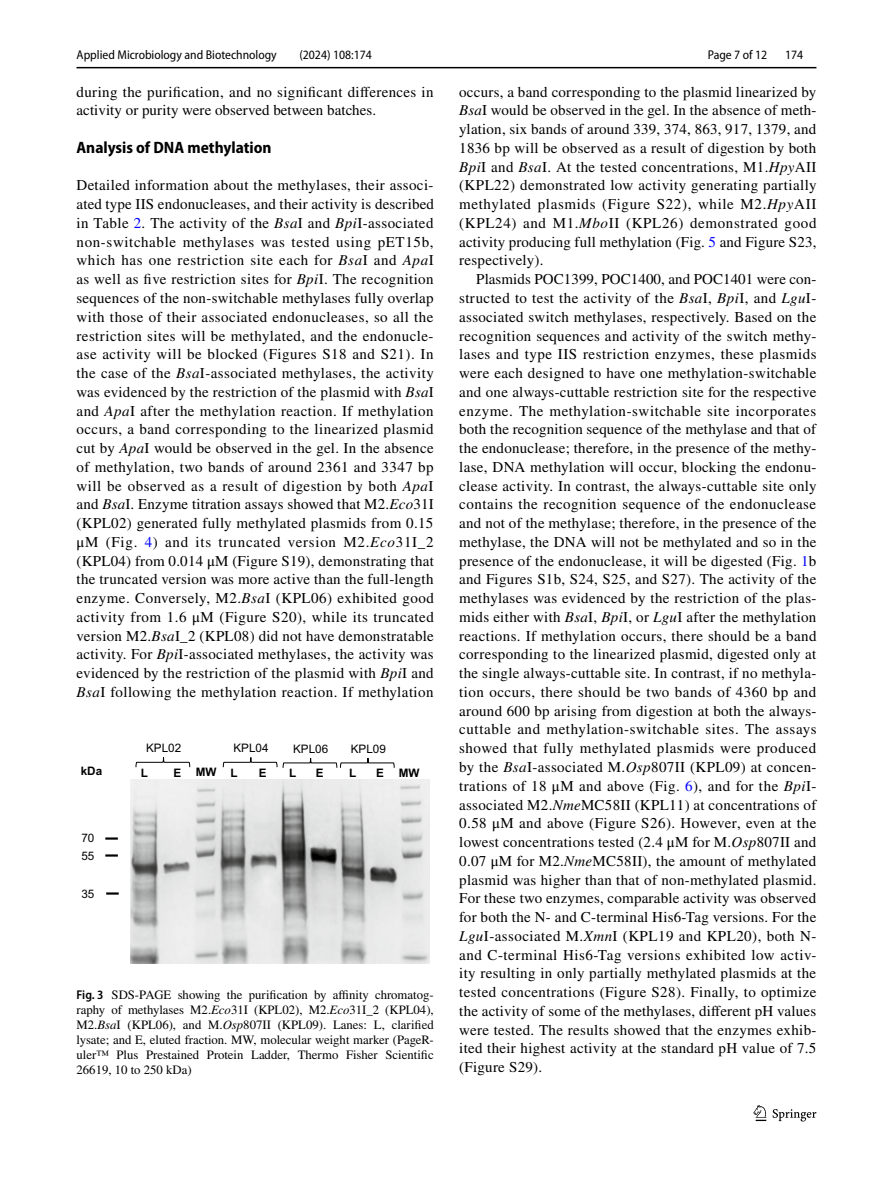
<style>
.page{position:relative;width:893px;height:1187px;background:#fff}
.page>*{position:absolute;margin:0;border:0;box-sizing:border-box;transform-origin:0 0}
.t1{font:700 semi-condensed 16.5px "Myriad Pro";color:#000}
.t2{font:15px/18.8px "STIX";letter-spacing:.02em;color:#000;text-align:justify}
.t3{font:12.75px/15px "STIX";color:#000;text-align:justify}
.t4{font:semi-condensed 12.75px "Myriad Pro";color:#000}
.t5{font:11.7px "Arial MT2";color:#000}
.t6{font:11.7px "Arial Bold MT2";color:#000}
.s1{color:#00f}
.s2{font-style:italic}
.s3{font-family:"Myriad Pro";font-weight:600;font-stretch:semi-condensed}
</style>
<div class="page">
<hr style="left:77px;top:67px;width:739px;height:1px;background:#000">
<svg style="left:753px;top:1105px;width:13px;height:15px"></svg>
<svg style="left:773px;top:1109px;width:43px;height:12px"></svg>
<svg style="left:106px;top:892px;width:13px;height:2px"></svg>
<svg style="left:105px;top:854px;width:13px;height:2px"></svg>
<svg style="left:105px;top:837px;width:13px;height:2px"></svg>
<img style="left:131px;top:779px;width:298px;height:184px">
<svg style="left:135px;top:757px;width:55px;height:10px"></svg>
<svg style="left:223px;top:757px;width:172px;height:11px"></svg>
<p class="t4" style="left:77px;top:48px;width:202px">Applied Microbiology and Biotechnology</p>
<p class="t4" style="left:299px;top:48px;width:74px">(2024) 108:174</p>
<p class="t4" style="left:708px;top:48px;width:61px">Page 7 of 12</p>
<p class="t4" style="left:785px;top:48px;width:20px">174</p>
<p class="t2" style="left:77px;top:83px;width:358px">during the purification, and no significant differences in activity or purity were observed between batches.</p>
<p class="t1" style="left:77px;top:138px;width:197px">Analysis of DNA methylation</p>
<p class="t2" style="left:77px;top:177px;width:359px">Detailed information about the methylases, their associ&shy;ated type IIS endonucleases, and their activity is described in Table <span class="s1">2</span>. The activity of the <span class="s2">Bsa</span>I and <span class="s2">Bpi</span>I-associated non-switchable methylases was tested using pET15b, which has one restriction site each for <span class="s2">Bsa</span>I and <span class="s2">Apa</span>I as well as five restriction sites for <span class="s2">Bpi</span>I. The recognition sequences of the non-switchable methylases fully overlap with those of their associated endonucleases, so all the restriction sites will be methylated, and the endonucle&shy;ase activity will be blocked (Figures S18 and S21). In the case of the <span class="s2">Bsa</span>I-associated methylases, the activity was evidenced by the restriction of the plasmid with <span class="s2">Bsa</span>I and <span class="s2">Apa</span>I after the methylation reaction. If methylation occurs, a band corresponding to the linearized plasmid cut by <span class="s2">Apa</span>I would be observed in the gel. In the absence of methylation, two bands of around 2361 and 3347 bp will be observed as a result of digestion by both <span class="s2">Apa</span>I and <span class="s2">Bsa</span>I. Enzyme titration assays showed that M2.<span class="s2">Eco</span>31I (KPL02) generated fully methylated plasmids from 0.15 μM (Fig. <span class="s1">4</span>) and its truncated version M2.<span class="s2">Eco</span>31I_2 (KPL04) from 0.014 μM (Figure S19), demonstrating that the truncated version was more active than the full-length enzyme. Conversely, M2.<span class="s2">Bsa</span>I (KPL06) exhibited good activity from 1.6 μM (Figure S20), while its truncated version M2.<span class="s2">Bsa</span>I_2 (KPL08) did not have demonstratable activity. For <span class="s2">Bpi</span>I-associated methylases, the activity was evidenced by the restriction of the plasmid with <span class="s2">Bpi</span>I and <span class="s2">Bsa</span>I following the methylation reaction. If methylation</p>
<p class="t2" style="left:459px;top:83px;width:359px">occurs, a band corresponding to the plasmid linearized by <span class="s2">Bsa</span>I would be observed in the gel. In the absence of meth&shy;ylation, six bands of around 339, 374, 863, 917, 1379, and 1836 bp will be observed as a result of digestion by both <span class="s2">Bpi</span>I and <span class="s2">Bsa</span>I. At the tested concentrations, M1.<span class="s2">Hpy</span>AII (KPL22) demonstrated low activity generating partially methylated plasmids (Figure S22), while M2.<span class="s2">Hpy</span>AII (KPL24) and M1.<span class="s2">Mbo</span>II (KPL26) demonstrated good activity producing full methylation (Fig. <span class="s1">5</span> and Figure S23, respectively).</p>
<p class="t2" style="left:459px;top:271px;width:359px;text-indent:17px">Plasmids POC1399, POC1400, and POC1401 were con&shy;structed to test the activity of the <span class="s2">Bsa</span>I, <span class="s2">Bpi</span>I, and <span class="s2">Lgu</span>I&shy;associated switch methylases, respectively. Based on the recognition sequences and activity of the switch methy&shy;lases and type IIS restriction enzymes, these plasmids were each designed to have one methylation-switchable and one always-cuttable restriction site for the respective enzyme. The methylation-switchable site incorporates both the recognition sequence of the methylase and that of the endonuclease; therefore, in the presence of the methy&shy;lase, DNA methylation will occur, blocking the endonu&shy;clease activity. In contrast, the always-cuttable site only contains the recognition sequence of the endonuclease and not of the methylase; therefore, in the presence of the methylase, the DNA will not be methylated and so in the presence of the endonuclease, it will be digested (Fig. <span class="s1">1</span>b and Figures S1b, S24, S25, and S27). The activity of the methylases was evidenced by the restriction of the plas&shy;mids either with <span class="s2">Bsa</span>I, <span class="s2">Bpi</span>I, or <span class="s2">Lgu</span>I after the methylation reactions. If methylation occurs, there should be a band corresponding to the linearized plasmid, digested only at the single always-cuttable site. In contrast, if no methyla&shy;tion occurs, there should be two bands of 4360 bp and around 600 bp arising from digestion at both the always&shy;cuttable and methylation-switchable sites. The assays showed that fully methylated plasmids were produced by the <span class="s2">Bsa</span>I-associated M.<span class="s2">Osp</span>807II (KPL09) at concen&shy;trations of 18 μM and above (Fig. <span class="s1">6</span>), and for the <span class="s2">Bpi</span>I&shy;associated M2.<span class="s2">Nme</span>MC58II (KPL11) at concentrations of 0.58 μM and above (Figure S26). However, even at the lowest concentrations tested (2.4 μM for M.<span class="s2">Osp</span>807II and 0.07 μM for M2.<span class="s2">Nme</span>MC58II), the amount of methylated plasmid was higher than that of non-methylated plasmid.<br>For these two enzymes, comparable activity was observed for both the N- and C-terminal His6-Tag versions. For the <span class="s2">Lgu</span>I-associated M.<span class="s2">Xmn</span>I (KPL19 and KPL20), both N&shy;and C-terminal His6-Tag versions exhibited low activ&shy;ity resulting in only partially methylated plasmids at the tested concentrations (Figure S28). Finally, to optimize the activity of some of the methylases, different pH values were tested. The results showed that the enzymes exhib&shy;ited their highest activity at the standard pH value of 7.5 (Figure S29).</p>
<p class="t5" style="left:146px;top:740px;width:37px">KPL02</p>
<p class="t5" style="left:233px;top:740px;width:37px">KPL04</p>
<p class="t5" style="left:351px;top:740px;width:37px">KPL09</p>
<p class="t5" style="left:293px;top:740px;width:37px">KPL06</p>
<p class="t6" style="left:81px;top:762px;width:23px">kDa</p>
<p class="t6" style="left:173px;top:764px;width:66px">EMWL</p>
<p class="t6" style="left:259px;top:765px;width:9px">E</p>
<p class="t6" style="left:289px;top:764px;width:9px">L</p>
<p class="t6" style="left:399px;top:764px;width:22px">MW</p>
<p class="t6" style="left:141px;top:764px;width:9px">L</p>
<p class="t6" style="left:376px;top:764px;width:9px">E</p>
<p class="t6" style="left:316px;top:764px;width:9px">E</p>
<p class="t6" style="left:349px;top:764px;width:9px">L</p>
<p class="t5" style="left:81px;top:829px;width:15px">70</p>
<p class="t5" style="left:81px;top:847px;width:15px">55</p>
<p class="t5" style="left:81px;top:885px;width:15px">35</p>
<p class="t3" style="left:77px;top:987px;width:359px"><span class="s3">Fig. 3</span> SDS-PAGE showing the purification by affinity chromatog&shy;raphy of methylases M2.<span class="s2">Eco</span>31I (KPL02), M2.<span class="s2">Eco</span>31I_2 (KPL04), M2.<span class="s2">Bsa</span>I (KPL06), and M.<span class="s2">Osp</span>807II (KPL09). Lanes: L, clarified lysate; and E, eluted fraction. MW, molecular weight marker (PageR&shy;uler™ Plus Prestained Protein Ladder, Thermo Fisher Scientific 26619, 10 to 250 kDa)</p>
</div>
